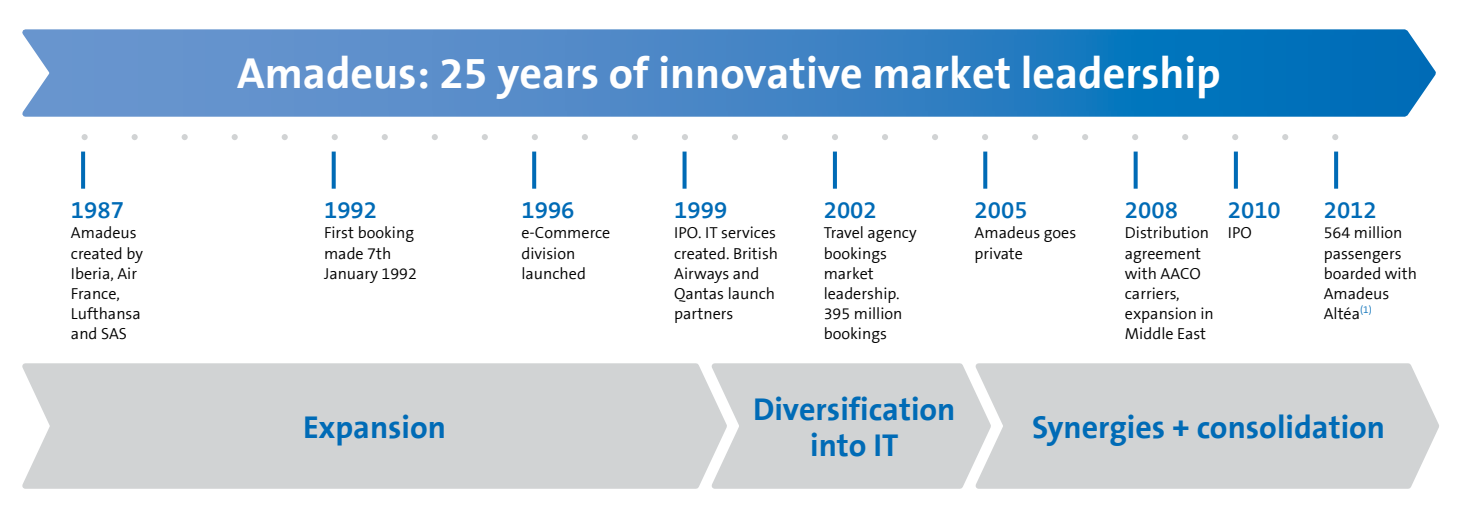
<style>
.page{position:relative;width:1462px;height:523px;background:#fff}
.page>*{position:absolute;margin:0;border:0;box-sizing:border-box;transform-origin:0 0}
.t1{font:700 44px "The Sans B7";color:#fff}
.t2{font:700 32px/36px "The Sans B7";color:#006bb6;text-align:center}
.t3{font:600 24.2px "The Sans B6";color:#006bb6}
.t4{font:300 16px/20.2px "The Sans B4";color:#000}
</style>
<div class="page">
<svg style="left:85px;top:152px;width:1254px;height:29px"></svg>
<svg style="left:81px;top:152px;width:4px;height:37px"></svg>
<svg style="left:332px;top:152px;width:4px;height:37px"></svg>
<svg style="left:532px;top:152px;width:4px;height:37px"></svg>
<svg style="left:682px;top:152px;width:4px;height:37px"></svg>
<svg style="left:833px;top:152px;width:4px;height:37px"></svg>
<svg style="left:983px;top:152px;width:4px;height:37px"></svg>
<svg style="left:1133px;top:152px;width:4px;height:37px"></svg>
<svg style="left:1233px;top:152px;width:4px;height:37px"></svg>
<svg style="left:1334px;top:152px;width:4px;height:37px"></svg>
<svg style="left:22px;top:29px;width:1414px;height:88px;background:#4086c6"></svg>
<div style="left:22px;top:363px;width:683px;height:126px;background:#d1d3d4"></div>
<div style="left:705px;top:363px;width:264px;height:126px;background:#d1d3d4"></div>
<svg style="left:969px;top:363px;width:470px;height:126px;background:#d3d5d6"></svg>
<div style="left:80px;top:132px;width:10px;height:10px;background:#d1d3d4;border-radius:50%"></div>
<div style="left:78px;top:130px;width:14px;height:14px;border:4px solid #fff;border-radius:50%"></div>
<div style="left:180px;top:132px;width:10px;height:10px;background:#d1d3d4;border-radius:50%"></div>
<div style="left:178px;top:130px;width:14px;height:14px;border:4px solid #fff;border-radius:50%"></div>
<div style="left:280px;top:132px;width:10px;height:10px;background:#d1d3d4;border-radius:50%"></div>
<div style="left:278px;top:130px;width:14px;height:14px;border:4px solid #fff;border-radius:50%"></div>
<div style="left:380px;top:132px;width:10px;height:10px;background:#d1d3d4;border-radius:50%"></div>
<div style="left:378px;top:130px;width:14px;height:14px;border:4px solid #fff;border-radius:50%"></div>
<div style="left:480px;top:132px;width:10px;height:10px;background:#d1d3d4;border-radius:50%"></div>
<div style="left:478px;top:130px;width:14px;height:14px;border:4px solid #fff;border-radius:50%"></div>
<div style="left:580px;top:132px;width:10px;height:10px;background:#d1d3d4;border-radius:50%"></div>
<div style="left:578px;top:130px;width:14px;height:14px;border:4px solid #fff;border-radius:50%"></div>
<div style="left:680px;top:132px;width:10px;height:10px;background:#d1d3d4;border-radius:50%"></div>
<div style="left:678px;top:130px;width:14px;height:14px;border:4px solid #fff;border-radius:50%"></div>
<div style="left:780px;top:132px;width:10px;height:10px;background:#d1d3d4;border-radius:50%"></div>
<div style="left:778px;top:130px;width:14px;height:14px;border:4px solid #fff;border-radius:50%"></div>
<div style="left:880px;top:132px;width:10px;height:10px;background:#d1d3d4;border-radius:50%"></div>
<div style="left:878px;top:130px;width:14px;height:14px;border:4px solid #fff;border-radius:50%"></div>
<div style="left:980px;top:132px;width:10px;height:10px;background:#d1d3d4;border-radius:50%"></div>
<div style="left:978px;top:130px;width:14px;height:14px;border:4px solid #fff;border-radius:50%"></div>
<div style="left:1080px;top:132px;width:10px;height:10px;background:#d1d3d4;border-radius:50%"></div>
<div style="left:1078px;top:130px;width:14px;height:14px;border:4px solid #fff;border-radius:50%"></div>
<div style="left:1180px;top:132px;width:10px;height:10px;background:#d1d3d4;border-radius:50%"></div>
<div style="left:1178px;top:130px;width:14px;height:14px;border:4px solid #fff;border-radius:50%"></div>
<div style="left:1280px;top:132px;width:10px;height:10px;background:#d1d3d4;border-radius:50%"></div>
<div style="left:1278px;top:130px;width:14px;height:14px;border:4px solid #fff;border-radius:50%"></div>
<div style="left:130px;top:132px;width:10px;height:10px;background:#d1d3d4;border-radius:50%"></div>
<div style="left:128px;top:130px;width:14px;height:14px;border:4px solid #fff;border-radius:50%"></div>
<div style="left:230px;top:132px;width:10px;height:10px;background:#d1d3d4;border-radius:50%"></div>
<div style="left:228px;top:130px;width:14px;height:14px;border:4px solid #fff;border-radius:50%"></div>
<div style="left:330px;top:132px;width:10px;height:10px;background:#d1d3d4;border-radius:50%"></div>
<div style="left:328px;top:130px;width:14px;height:14px;border:4px solid #fff;border-radius:50%"></div>
<div style="left:430px;top:132px;width:10px;height:10px;background:#d1d3d4;border-radius:50%"></div>
<div style="left:428px;top:130px;width:14px;height:14px;border:4px solid #fff;border-radius:50%"></div>
<div style="left:530px;top:132px;width:10px;height:10px;background:#d1d3d4;border-radius:50%"></div>
<div style="left:528px;top:130px;width:14px;height:14px;border:4px solid #fff;border-radius:50%"></div>
<div style="left:630px;top:132px;width:10px;height:10px;background:#d1d3d4;border-radius:50%"></div>
<div style="left:628px;top:130px;width:14px;height:14px;border:4px solid #fff;border-radius:50%"></div>
<div style="left:730px;top:132px;width:10px;height:10px;background:#d1d3d4;border-radius:50%"></div>
<div style="left:728px;top:130px;width:14px;height:14px;border:4px solid #fff;border-radius:50%"></div>
<div style="left:830px;top:132px;width:10px;height:10px;background:#d1d3d4;border-radius:50%"></div>
<div style="left:828px;top:130px;width:14px;height:14px;border:4px solid #fff;border-radius:50%"></div>
<div style="left:930px;top:132px;width:10px;height:10px;background:#d1d3d4;border-radius:50%"></div>
<div style="left:928px;top:130px;width:14px;height:14px;border:4px solid #fff;border-radius:50%"></div>
<div style="left:1030px;top:132px;width:10px;height:10px;background:#d1d3d4;border-radius:50%"></div>
<div style="left:1028px;top:130px;width:14px;height:14px;border:4px solid #fff;border-radius:50%"></div>
<div style="left:1130px;top:132px;width:10px;height:10px;background:#d1d3d4;border-radius:50%"></div>
<div style="left:1128px;top:130px;width:14px;height:14px;border:4px solid #fff;border-radius:50%"></div>
<div style="left:1230px;top:132px;width:10px;height:10px;background:#d1d3d4;border-radius:50%"></div>
<div style="left:1228px;top:130px;width:14px;height:14px;border:4px solid #fff;border-radius:50%"></div>
<div style="left:1330px;top:132px;width:10px;height:10px;background:#d1d3d4;border-radius:50%"></div>
<div style="left:1328px;top:130px;width:14px;height:14px;border:4px solid #fff;border-radius:50%"></div>
<h3 class="t3" style="left:71px;top:197px;width:55px">1987</h3>
<p class="t4" style="left:71px;top:223px;width:73px">Amadeus created by<br>Iberia, Air<br>France,<br>Lufthansa and SAS</p>
<h1 class="t1" style="left:237px;top:50px;width:985px">Amadeus: 25 years of innovative market leadership</h1>
<h3 class="t3" style="left:324px;top:197px;width:55px">1992</h3>
<p class="t4" style="left:324px;top:223px;width:94px">First booking made 7th<br>January 1992</p>
<h3 class="t3" style="left:521px;top:197px;width:55px">1996</h3>
<p class="t4" style="left:521px;top:223px;width:90px">e-Commerce division launched</p>
<h3 class="t3" style="left:674px;top:197px;width:55px">1999</h3>
<p class="t4" style="left:674px;top:223px;width:106px">IPO. IT services created. British<br>Airways and<br>Qantas launch partners</p>
<h3 class="t3" style="left:823px;top:197px;width:55px">2002</h3>
<p class="t4" style="left:823px;top:223px;width:94px">Travel agency bookings market leadership.<br>395 million bookings</p>
<h3 class="t3" style="left:974px;top:197px;width:55px">2005</h3>
<p class="t4" style="left:974px;top:223px;width:103px">Amadeus goes private</p>
<h3 class="t3" style="left:1124px;top:197px;width:55px">2008</h3>
<p class="t4" style="left:1124px;top:223px;width:90px">Distribution agreement with AACO carriers, expansion in<br>Middle East</p>
<h3 class="t3" style="left:1227px;top:197px;width:55px">2010</h3>
<p class="t4" style="left:1227px;top:223px;width:26px">IPO</p>
<h3 class="t3" style="left:1323px;top:197px;width:55px">2012</h3>
<p class="t4" style="left:1323px;top:223px;width:95px">564 million passengers boarded with<br>Amadeus<br>Altéa<sup>(1)</sup></p>
<h2 class="t2" style="left:303px;top:410px;width:145px">Expansion</h2>
<h2 class="t2" style="left:753px;top:392px;width:204px">Diversification into IT</h2>
<h2 class="t2" style="left:1032px;top:410px;width:354px">Synergies + consolidation</h2>
</div>
